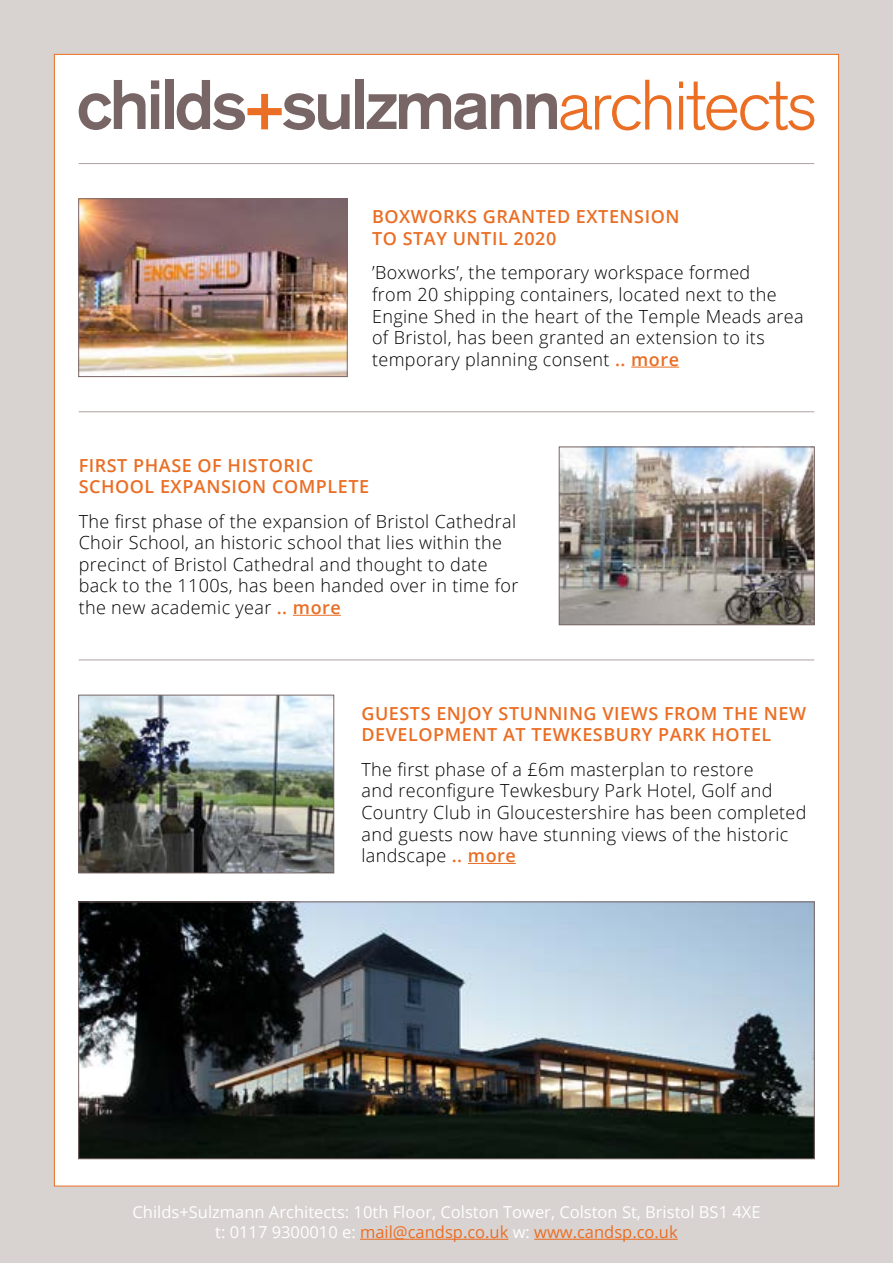
<style>
.page{position:relative;width:893px;height:1263px;background:#d8d2d1}
.page>*{position:absolute;margin:0;border:0;box-sizing:border-box;transform-origin:0 0}
.t1{font:300 18px/21.6px "Open Sans";letter-spacing:.02em;color:#000}
.t2{font:600 18px/21.6px "Open Sans";letter-spacing:.03em;color:#ea6e24}
.t3{font:16.5px/19.8px "Open Sans";color:#fff;text-align:center}
.s1{font-weight:600;color:#ea6e24}
.s2{color:#ea6e24}
</style>
<div class="page">
<div style="left:54px;top:54px;width:785px;height:1132px;background:#fff;border:1px solid #ea6e24"></div>
<svg style="left:79px;top:80px;width:80px;height:50px"></svg>
<div style="left:165px;top:80px;width:8px;height:49px;background:#786565"></div>
<div style="left:355px;top:80px;width:9px;height:49px;background:#786565"></div>
<svg style="left:367px;top:80px;width:304px;height:50px"></svg>
<svg style="left:679px;top:82px;width:135px;height:48px"></svg>
<svg style="left:177px;top:80px;width:173px;height:50px"></svg>
<hr style="left:360px;top:1239px;width:148px;height:1px;background:#ea6e24">
<hr style="left:534px;top:1239px;width:144px;height:1px;background:#ea6e24">
<hr style="left:79px;top:659px;width:735px;height:1px;background:#afa2a2">
<hr style="left:79px;top:411px;width:735px;height:1px;background:#afa2a2">
<hr style="left:79px;top:163px;width:735px;height:1px;background:#afa2a2">
<hr style="left:293px;top:615px;width:48px;height:1px;background:#ea6e24">
<img style="left:561px;top:448px;width:252px;height:175px">
<div style="left:559px;top:446px;width:256px;height:179px;border:1px solid #786565"></div>
<img style="left:80px;top:200px;width:266px;height:175px">
<div style="left:78px;top:198px;width:270px;height:179px;border:1px solid #786565"></div>
<hr style="left:631px;top:367px;width:48px;height:1px;background:#ea6e24">
<img style="left:80px;top:903px;width:733px;height:254px">
<div style="left:78px;top:901px;width:737px;height:258px;border:1px solid #786565"></div>
<img style="left:80px;top:697px;width:252px;height:174px">
<div style="left:78px;top:695px;width:256px;height:178px;border:1px solid #786565"></div>
<hr style="left:468px;top:863px;width:48px;height:1px;background:#ea6e24">
<p class="t2" style="left:372px;top:206px;width:309px">BOXWORKS GRANTED EXTENSION<br>TO STAY UNTIL 2020</p>
<p class="t1" style="left:372px;top:261px;width:433px">’Boxworks’, the temporary workspace formed<br>from 20 shipping containers, located next to the Engine Shed in the heart of the Temple Meads area of Bristol, has been granted an extension to its temporary planning consent <span class="s1">.. more</span></p>
<p class="t2" style="left:79px;top:454px;width:292px">FIRST PHASE OF HISTORIC<br>SCHOOL EXPANSION COMPLETE</p>
<p class="t1" style="left:79px;top:510px;width:441px">The first phase of the expansion of Bristol Cathedral Choir School, an historic school that lies within the precinct of Bristol Cathedral and thought to date back to the 1100s, has been handed over in time for the new academic year <span class="s1">.. more</span></p>
<p class="t2" style="left:361px;top:702px;width:446px">GUESTS ENJOY STUNNING VIEWS FROM THE NEW<br>DEVELOPMENT AT TEWKESBURY PARK HOTEL</p>
<p class="t1" style="left:361px;top:758px;width:447px">The first phase of a £6m masterplan to restore<br>and reconfigure Tewkesbury Park Hotel, Golf and Country Club in Gloucestershire has been completed and guests now have stunning views of the historic landscape <span class="s1">.. more</span></p>
<p class="t3" style="left:133px;top:1202px;width:629px">Childs+Sulzmann Architects: 10th Floor, Colston Tower, Colston St, Bristol BS1 4XE t: 0117 9300010 e: <span class="s2">mail@candsp.co.uk</span> w: <span class="s2">www.candsp.co.uk</span></p>
</div>
